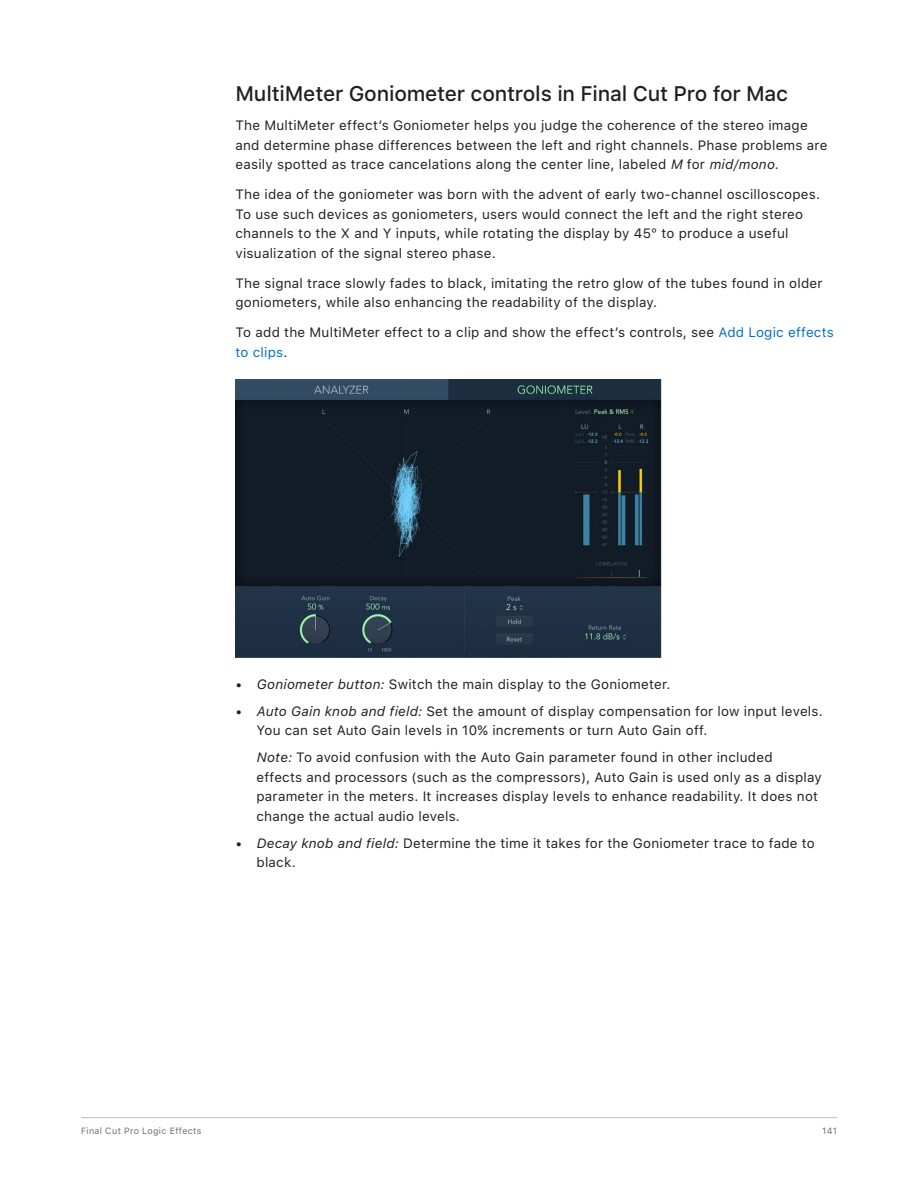
<style>
.page{position:relative;width:918px;height:1188px;background:#fff}
.page>*{position:absolute;margin:0;border:0;box-sizing:border-box;transform-origin:0 0}
.t1{font:500 21px "SF Pro Text";letter-spacing:-.01em;color:#231f20}
.Body{font:13.5px/19.5px "SF Pro Text";letter-spacing:.015em;color:#231f20}
.List_body_1{font:13.5px/19.5px "SF Pro Text";letter-spacing:.015em;color:#231f20}
.t2{font:9px "SF Pro Text";letter-spacing:.035em;color:#6c6d70}
.s1{font-style:italic}
.s2{color:#0070c9}
</style>
<div class="page">
<hr style="left:81px;top:1117px;width:756px;height:1px;background:#bcbdc0">
<img style="left:236px;top:379px;width:426px;height:278px">
<h3 class="t1" style="left:236px;top:78px;width:554px">MultiMeter Goniometer controls in Final Cut Pro for Mac</h3>
<p class="Body" style="left:236px;top:116px;width:594px">The MultiMeter effect’s Goniometer helps you judge the coherence of the stereo image and determine phase differences between the left and right channels. Phase problems are easily spotted as trace cancelations along the center line, labeled <span class="s1">M</span> for <span class="s1">mid/mono</span>.</p>
<p class="Body" style="left:235px;top:185px;width:586px">The idea of the goniometer was born with the advent of early two-channel oscilloscopes.<br>To use such devices as goniometers, users would connect the left and the right stereo channels to the X and Y inputs, while rotating the display by 45° to produce a useful visualization of the signal stereo phase.</p>
<p class="Body" style="left:235px;top:274px;width:589px">The signal trace slowly fades to black, imitating the retro glow of the tubes found in older goniometers, while also enhancing the readability of the display.</p>
<p class="Body" style="left:235px;top:323px;width:600px">To add the MultiMeter effect to a clip and show the effect’s controls, see <span class="s2">Add Logic effects to clips</span>.</p>
<p class="Body" style="left:236px;top:675px;width:437px">• <span class="s1">Goniometer button:</span> Switch the main display to the Goniometer.</p>
<p class="Body" style="left:256px;top:702px;width:568px;text-indent:-21px">• <span class="s1">Auto Gain knob and field:</span> Set the amount of display compensation for low input levels.<br>You can set Auto Gain levels in 10% increments or turn Auto Gain off.</p>
<p class="List_body_1" style="left:256px;top:748px;width:567px"><span class="s1">Note:</span> To avoid confusion with the Auto Gain parameter found in other included<br>effects and processors (such as the compressors), Auto Gain is used only as a display parameter in the meters. It increases display levels to enhance readability. It does not change the actual audio levels.</p>
<p class="Body" style="left:256px;top:834px;width:560px;text-indent:-21px">• <span class="s1">Decay knob and field:</span> Determine the time it takes for the Goniometer trace to fade to black.</p>
<p class="t2" style="left:81px;top:1124px;width:122px">Final Cut Pro Logic Effects</p>
<p class="t2" style="left:822px;top:1124px;width:16px">141</p>
</div>
